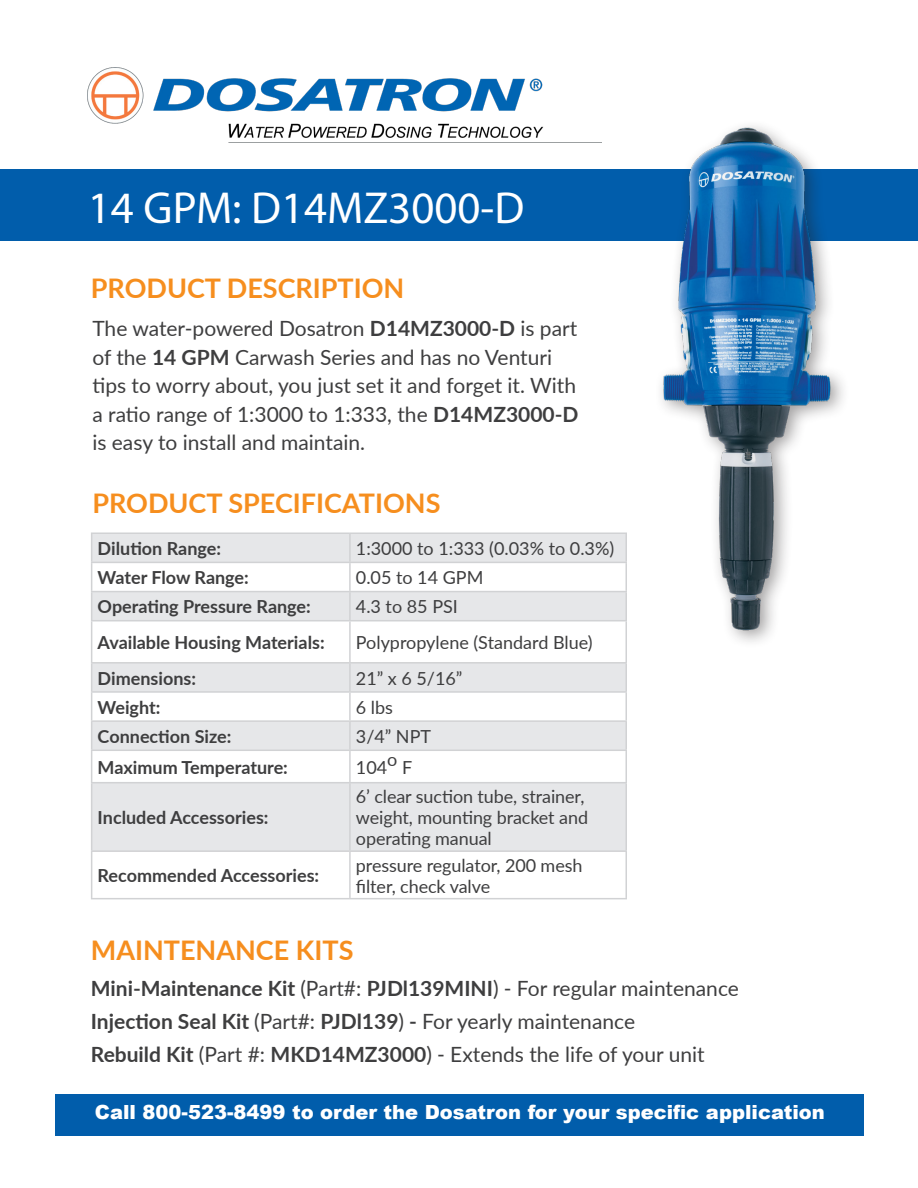
<style>
.page{position:relative;width:918px;height:1188px;background:#fff}
.page>*{position:absolute;margin:0;border:0;box-sizing:border-box;transform-origin:0 0}
.t1{font:45px "Myriad Pro";color:#fff}
.t2{font:700 27px "Lato";color:#f68e1e}
.t3{font:21px/28.5px "Lato";color:#3e3e3f}
.t4{font:700 21px "Lato";color:#3e3e3f}
.t5{font:900 19.5px "Arial";color:#fff}
.t6{font:18px/21px "Lato";letter-spacing:-.005em;color:#3e3e3f}
.t7{font:700 18px "Lato";color:#3e3e3f}
.s1{font-weight:700}
.s2{font-weight:400}
</style>
<div class="page">
<div style="left:0;top:170px;width:918px;height:71px;background:#015dab"></div>
<div style="left:56px;top:1094px;width:808px;height:42px;background:#015dab"></div>
<img style="left:88px;top:67px;width:514px;height:76px">
<svg style="left:92px;top:534px;width:534px;height:316px;fill:#e6e7e9"></svg>
<hr style="left:91px;top:532px;width:259px;height:2px;background:#d1d2d4">
<hr style="left:350px;top:532px;width:277px;height:2px;background:#d1d2d4">
<hr style="left:349px;top:534px;width:2px;height:28px;background:#d1d2d4">
<hr style="left:91px;top:562px;width:259px;height:1px;background:#d1d2d4">
<hr style="left:350px;top:562px;width:277px;height:1px;background:#d1d2d4">
<hr style="left:349px;top:563px;width:2px;height:28px;background:#d1d2d4">
<hr style="left:91px;top:591px;width:259px;height:1px;background:#d1d2d4">
<svg style="left:91px;top:534px;width:1px;height:86px"></svg>
<hr style="left:350px;top:591px;width:277px;height:1px;background:#d1d2d4">
<hr style="left:349px;top:592px;width:2px;height:28px;background:#d1d2d4">
<svg style="left:626px;top:534px;width:1px;height:86px"></svg>
<hr style="left:91px;top:620px;width:259px;height:1px;background:#d1d2d4">
<hr style="left:91px;top:621px;width:1px;height:41px;background:#d1d2d4">
<hr style="left:350px;top:620px;width:277px;height:1px;background:#d1d2d4">
<hr style="left:349px;top:621px;width:2px;height:41px;background:#d1d2d4">
<hr style="left:626px;top:621px;width:1px;height:41px;background:#d1d2d4">
<hr style="left:91px;top:662px;width:259px;height:2px;background:#d1d2d4">
<hr style="left:350px;top:662px;width:277px;height:2px;background:#d1d2d4">
<hr style="left:349px;top:664px;width:2px;height:27px;background:#d1d2d4">
<hr style="left:91px;top:691px;width:259px;height:2px;background:#d1d2d4">
<hr style="left:350px;top:691px;width:277px;height:2px;background:#d1d2d4">
<hr style="left:349px;top:693px;width:2px;height:27px;background:#d1d2d4">
<hr style="left:91px;top:720px;width:259px;height:2px;background:#d1d2d4">
<svg style="left:91px;top:664px;width:1px;height:86px"></svg>
<hr style="left:350px;top:720px;width:277px;height:2px;background:#d1d2d4">
<hr style="left:349px;top:722px;width:2px;height:28px;background:#d1d2d4">
<svg style="left:626px;top:664px;width:1px;height:86px"></svg>
<hr style="left:91px;top:750px;width:259px;height:1px;background:#d1d2d4">
<hr style="left:91px;top:751px;width:1px;height:31px;background:#d1d2d4">
<hr style="left:350px;top:750px;width:277px;height:1px;background:#d1d2d4">
<hr style="left:349px;top:751px;width:2px;height:31px;background:#d1d2d4">
<hr style="left:626px;top:751px;width:1px;height:31px;background:#d1d2d4">
<hr style="left:91px;top:782px;width:259px;height:1px;background:#d1d2d4">
<hr style="left:91px;top:783px;width:1px;height:67px;background:#d1d2d4">
<hr style="left:350px;top:782px;width:277px;height:1px;background:#d1d2d4">
<hr style="left:349px;top:783px;width:2px;height:67px;background:#d1d2d4">
<hr style="left:626px;top:783px;width:1px;height:67px;background:#d1d2d4">
<hr style="left:91px;top:850px;width:259px;height:2px;background:#d1d2d4">
<hr style="left:91px;top:852px;width:1px;height:46px;background:#d1d2d4">
<hr style="left:350px;top:850px;width:277px;height:2px;background:#d1d2d4">
<hr style="left:349px;top:852px;width:2px;height:46px;background:#d1d2d4">
<hr style="left:626px;top:852px;width:1px;height:46px;background:#d1d2d4">
<hr style="left:91px;top:898px;width:259px;height:1px;background:#d1d2d4">
<hr style="left:350px;top:898px;width:277px;height:1px;background:#d1d2d4">
<div style="left:654px;top:118px;width:196px;height:531px;background:#231f20;opacity:.43"></div>
<img style="left:645px;top:119px;width:204px;height:514px">
<p class="t1" style="left:88px;top:180px;width:438px">14 GPM: D14MZ3000-D</p>
<p class="t2" style="left:91px;top:268px;width:315px">PRODUCT DESCRIPTION</p>
<p class="t3" style="left:92px;top:313px;width:488px">The water-powered Dosatron <span class="s1">D14MZ3000-D</span> is part of the <span class="s1">14 GPM</span> Carwash Series and has no Venturi tips to worry about, you just set it and forget it. With a ratio range of 1:3000 to 1:333, the <span class="s1">D14MZ3000-D </span>is easy to install and maintain.</p>
<p class="t2" style="left:92px;top:484px;width:350px">PRODUCT SPECIFICATIONS</p>
<p class="t7" style="left:98px;top:535px;width:125px">Dilution Range:</p>
<p class="t6" style="left:356px;top:537px;width:260px">1:3000 to 1:333 (0.03% to 0.3%)</p>
<p class="t7" style="left:98px;top:564px;width:153px">Water Flow Range:</p>
<p class="t6" style="left:356px;top:566px;width:129px">0.05 to 14 GPM</p>
<p class="t7" style="left:98px;top:594px;width:215px">Operating Pressure Range:</p>
<p class="t6" style="left:356px;top:596px;width:104px">4.3 to 85 PSI</p>
<p class="t7" style="left:98px;top:629px;width:229px">Available Housing Materials:</p>
<p class="t6" style="left:356px;top:631px;width:238px">Polypropylene (Standard Blue)</p>
<p class="t7" style="left:98px;top:665px;width:100px">Dimensions:</p>
<p class="t6" style="left:356px;top:667px;width:108px">21” x 6 5/16”</p>
<p class="t7" style="left:98px;top:694px;width:64px">Weight:</p>
<p class="t6" style="left:356px;top:696px;width:39px">6 lbs</p>
<p class="t7" style="left:98px;top:723px;width:135px">Connection Size:</p>
<p class="t6" style="left:356px;top:725px;width:77px">3/4” NPT</p>
<p class="t7" style="left:98px;top:754px;width:192px">Maximum Temperature:</p>
<p class="t6" style="left:356px;top:756px;width:58px">104o F</p>
<p class="t7" style="left:98px;top:804px;width:172px">Included Accessories:</p>
<p class="t6" style="left:356px;top:785px;width:234px">6’ clear suction tube, strainer, weight, mounting bracket and</p>
<p class="t6" style="left:356px;top:827px;width:137px">operating manual</p>
<p class="t7" style="left:98px;top:862px;width:223px">Recommended Accessories:</p>
<p class="t6" style="left:356px;top:854px;width:228px">pressure regulator, 200 mesh filter, check valve</p>
<p class="t2" style="left:91px;top:930px;width:264px">MAINTENANCE KITS</p>
<p class="t4" style="left:91px;top:973px;width:650px">Mini-Maintenance Kit <span class="s2">(Part#:</span> PJDl139MINI<span class="s2">) - For regular maintenance</span></p>
<p class="t3" style="left:91px;top:1006px;width:546px"><span class="s1">Injection Seal Kit</span> (Part#: <span class="s1">PJDl139</span>) <span class="s1">-</span> For yearly maintenance</p>
<p class="t3" style="left:91px;top:1039px;width:615px"><span class="s1">Rebuild Kit</span> (Part #: <span class="s1">MKD14MZ3000</span>) - Extends the life of your unit</p>
<p class="t5" style="left:95px;top:1098px;width:731px">Call 800-523-8499 to order the Dosatron for your specific application</p>
</div>
